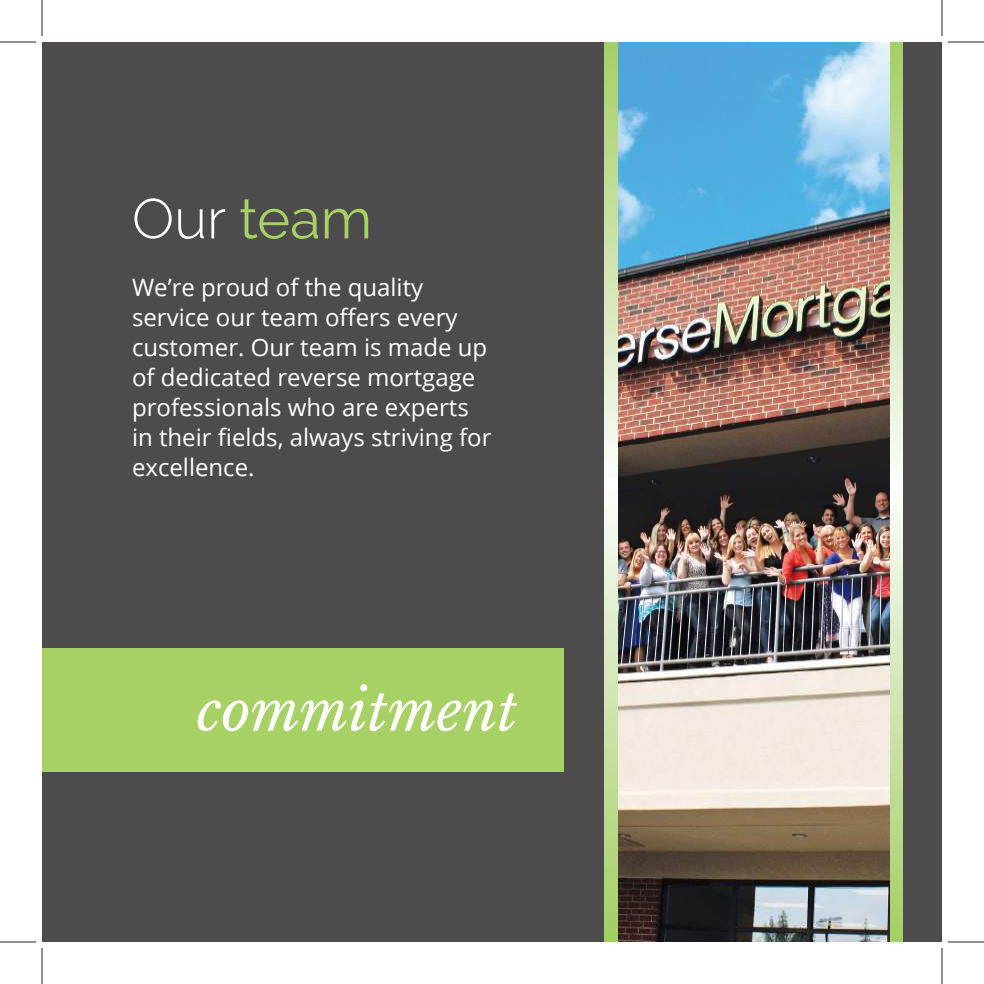
<style>
.page{position:relative;width:984px;height:984px;background:#fff}
.page>*{position:absolute;margin:0;border:0;box-sizing:border-box;transform-origin:0 0}
.t1{font:italic 56px "Libre Baskerville";color:#fff}
.t2{font:56px "Raleway";color:#a7d164}
.t3{font:24px/30px "Open Sans";color:#fff}
.s1{font-weight:300;color:#fff}
</style>
<div class="page">
<div style="left:42px;top:42px;width:900px;height:900px;background:#4e4b4c"></div>
<div style="left:42px;top:648px;width:522px;height:123px;background:#a7d164"></div>
<svg style="left:605px;top:42px;width:298px;height:900px;background:#cfe5ae"></svg>
<img style="left:618px;top:42px;width:272px;height:900px">
<hr style="left:0;top:42px;width:36px;height:1px;background:#241f1f">
<hr style="left:948px;top:42px;width:36px;height:1px;background:#241f1f">
<hr style="left:0;top:942px;width:36px;height:1px;background:#241f1f">
<hr style="left:948px;top:942px;width:36px;height:1px;background:#241f1f">
<hr style="left:42px;top:0;width:1px;height:36px;background:#241f1f">
<hr style="left:42px;top:948px;width:1px;height:36px;background:#241f1f">
<hr style="left:942px;top:0;width:1px;height:36px;background:#241f1f">
<hr style="left:942px;top:948px;width:1px;height:36px;background:#241f1f">
<h1 class="t2" style="left:132px;top:186px;width:242px"><span class="s1">Our</span> team</h1>
<p class="t3" style="left:132px;top:271px;width:361px">We’re proud of the quality service our team offers every customer. Our team is made up of dedicated reverse mortgage professionals who are experts in their fields, always striving for excellence.</p>
<h1 class="t1" style="left:197px;top:676px;width:322px">commitment</h1>
</div>
